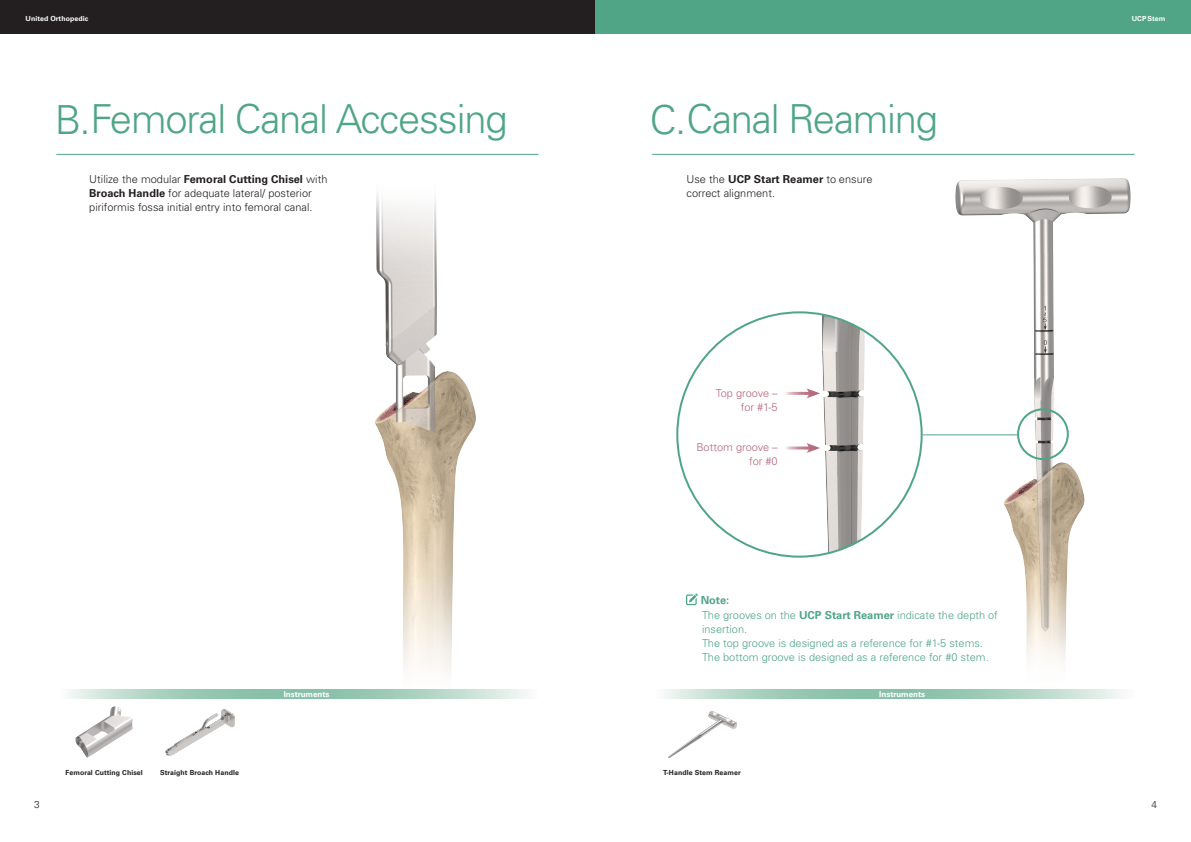
<style>
.page{position:relative;width:1191px;height:842px;background:#fff}
.page>*{position:absolute;margin:0;border:0;box-sizing:border-box;transform-origin:0 0}
.大標{font:300 40px "Univers LT Pro 45";letter-spacing:-.03em;color:#4fa586}
.內文{font:300 11px/14px "Univers LT Pro 45";color:#231f20}
.內文-2{font:300 11px/14px "Univers LT Pro 45";color:#4fa586}
.內文-3{font:300 11px/14px "Univers LT Pro 45";color:#b4677b;text-align:right}
.內文-4{font:700 11px "Univers LT Pro 65";color:#4fa586}
.t1{font:300 10px "Univers LT Pro 45";color:#231f20}
.t2{font:700 8px "Univers LT Pro 65";color:#fff}
.器械名稱{font:700 7px "Univers LT Pro 65";letter-spacing:.01em;color:#231f20}
.t3{font:700 7px "Univers LT Pro 65";letter-spacing:.01em;color:#fff}
.s1{font-family:"Univers LT Pro 65";font-weight:700}
</style>
<div class="page">
<div style="left:0;top:0;width:595px;height:34px;background:#231f20"></div>
<div style="left:595px;top:0;width:596px;height:34px;background:#4fa586"></div>
<img style="left:347px;top:195px;width:151px;height:495px">
<svg style="left:70px;top:690px;width:456px;height:9px;background:#acd2c2"></svg>
<hr style="left:56px;top:154px;width:482px;height:1px;background:#4fa586">
<svg style="left:666px;top:690px;width:267px;height:9px;background:#a3cebc"></svg>
<hr style="left:652px;top:154px;width:482px;height:1px;background:#4fa586">
<img style="left:668px;top:711px;width:68px;height:46px">
<img style="left:75px;top:707px;width:58px;height:50px">
<img style="left:166px;top:709px;width:69px;height:46px">
<img style="left:933px;top:178px;width:198px;height:521px">
<img style="left:821px;top:314px;width:44px;height:241px">
<svg style="left:806px;top:388px;width:14px;height:10px"></svg>
<svg style="left:806px;top:443px;width:14px;height:10px"></svg>
<div style="left:1017px;top:408px;width:51px;height:52px;border:2px solid #4fa586;border-radius:50%"></div>
<hr style="left:922px;top:434px;width:95px;height:1px;background:#4fa586">
<svg style="left:686px;top:594px;width:11px;height:11px"></svg>
<p class="t3" style="left:26px;top:14px;width:64px">United Orthopedic</p>
<p class="t3" style="left:1131px;top:14px;width:35px">UCP Stem</p>
<p class="大標" style="left:55px;top:93px;width:454px">B.Femoral Canal Accessing</p>
<p class="大標" style="left:649px;top:93px;width:290px">C.Canal Reaming</p>
<p class="內文" style="left:89px;top:171px;width:240px">Utilize the modular <span class="s1">Femoral Cutting Chisel</span> with<br><span class="s1">Broach Handle</span> for adequate lateral/ posterior piriformis fossa initial entry into femoral canal.</p>
<p class="內文" style="left:686px;top:171px;width:188px">Use the <span class="s1">UCP Start Reamer</span> to ensure correct alignment.</p>
<p class="內文-3" style="left:716px;top:385px;width:63px">Top groove – for #1-5</p>
<p class="內文-3" style="left:696px;top:440px;width:83px">Bottom groove – for #0</p>
<p class="內文-4" style="left:700px;top:593px;width:30px">Note:</p>
<p class="內文-2" style="left:702px;top:608px;width:297px">The grooves on the <span class="s1">UCP Start Reamer</span> indicate the depth of insertion.</p>
<p class="內文-2" style="left:702px;top:636px;width:282px">The top groove is designed as a reference for #1-5 stems.</p>
<p class="內文-2" style="left:702px;top:650px;width:288px">The bottom groove is designed as a reference for #0 stem.</p>
<p class="t2" style="left:284px;top:688px;width:47px">Instruments</p>
<p class="t2" style="left:879px;top:688px;width:47px">Instruments</p>
<p class="器械名稱" style="left:66px;top:768px;width:79px">Femoral Cutting Chisel</p>
<p class="器械名稱" style="left:160px;top:768px;width:80px">Straight Broach Handle</p>
<p class="器械名稱" style="left:663px;top:768px;width:79px">T-Handle Stem Reamer</p>
<p class="t1" style="left:34px;top:798px;width:7px">3</p>
<p class="t1" style="left:1151px;top:798px;width:7px">4</p>
</div>
